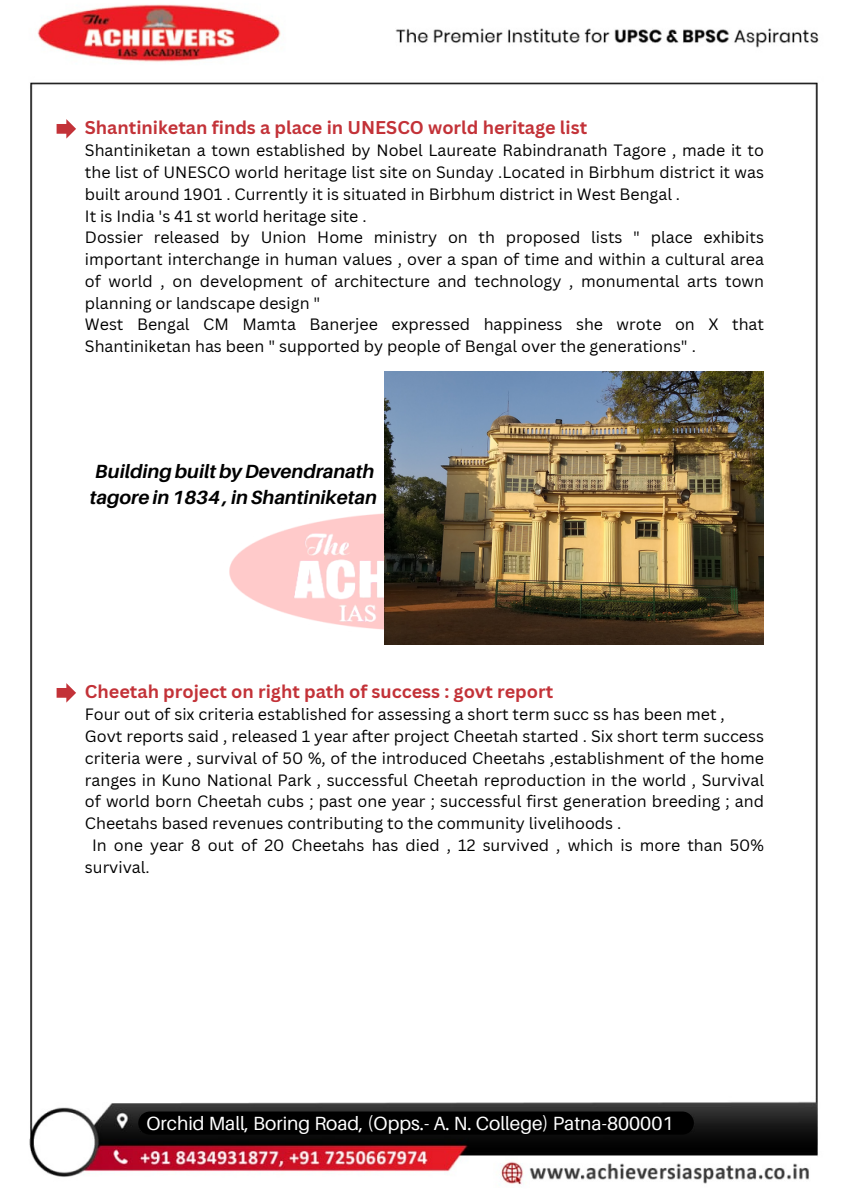
<style>
.page{position:relative;width:849px;height:1200px;background:#fff}
.page>*{position:absolute;margin:0;border:0;box-sizing:border-box;transform-origin:0 0}
.t1{font:italic 700 19.1px/26.2px "Aileron";color:#000}
.t2{font:19.1px "Aileron";color:#fff}
.t3{font:700 18px "Canva Sans";color:#c33238}
.t4{font:16px/21.8px "Canva Sans";color:#000;text-align:justify}
</style>
<div class="page">
<img style="left:29px;top:4px;width:790px;height:1181px">
<svg style="left:57px;top:119px;width:19px;height:20px"></svg>
<img style="left:210px;top:482px;width:433px;height:183px">
<img style="left:385px;top:371px;width:378px;height:274px">
<div style="left:138px;top:1112px;width:555px;height:23px;background:#000;border-radius:12px"></div>
<svg style="left:57px;top:683px;width:19px;height:20px"></svg>
<p class="t3" style="left:85px;top:115px;width:503px">Shantiniketan finds a place in UNESCO world heritage list</p>
<p class="t4" style="left:85px;top:139px;width:680px">Shantiniketan a town established by Nobel Laureate Rabindranath Tagore , made it to the list of UNESCO world heritage list site on Sunday .Located in Birbhum district it was built around 1901 . Currently it is situated in Birbhum district in West Bengal .</p>
<p class="t4" style="left:85px;top:204px;width:283px">It is India 's 41 st world heritage site .</p>
<p class="t4" style="left:85px;top:226px;width:680px">Dossier released by Union Home ministry on th proposed lists " place exhibits important interchange in human values , over a span of time and within a cultural area of world , on development of architecture and technology , monumental arts town planning or landscape design "</p>
<p class="t4" style="left:85px;top:313px;width:680px">West Bengal CM Mamta Banerjee expressed happiness she wrote on X that<br>Shantiniketan has been " supported by people of Bengal over the generations" .</p>
<p class="t1" style="left:90px;top:457px;width:288px">Building built by Devendranath tagore in 1834 , in Shantiniketan</p>
<p class="t3" style="left:85px;top:679px;width:469px">Cheetah project on right path of success : govt report</p>
<p class="t4" style="left:85px;top:703px;width:641px">Four out of six criteria established for assessing a short term succ ss has been met ,</p>
<p class="t4" style="left:85px;top:725px;width:680px">Govt reports said , released 1 year after project Cheetah started . Six short term success criteria were , survival of 50 %, of the introduced Cheetahs ,establishment of the home ranges in Kuno National Park , successful Cheetah reproduction in the world , Survival of world born Cheetah cubs ; past one year ; successful first generation breeding ; and Cheetahs based revenues contributing to the community livelihoods .</p>
<p class="t4" style="left:85px;top:834px;width:680px;text-indent:7px">In one year 8 out of 20 Cheetahs has died , 12 survived , which is more than 50% survival.</p>
<p class="t2" style="left:146px;top:1111px;width:528px">Orchid Mall, Boring Road, (Opps.- A. N. College) Patna-800001</p>
</div>
